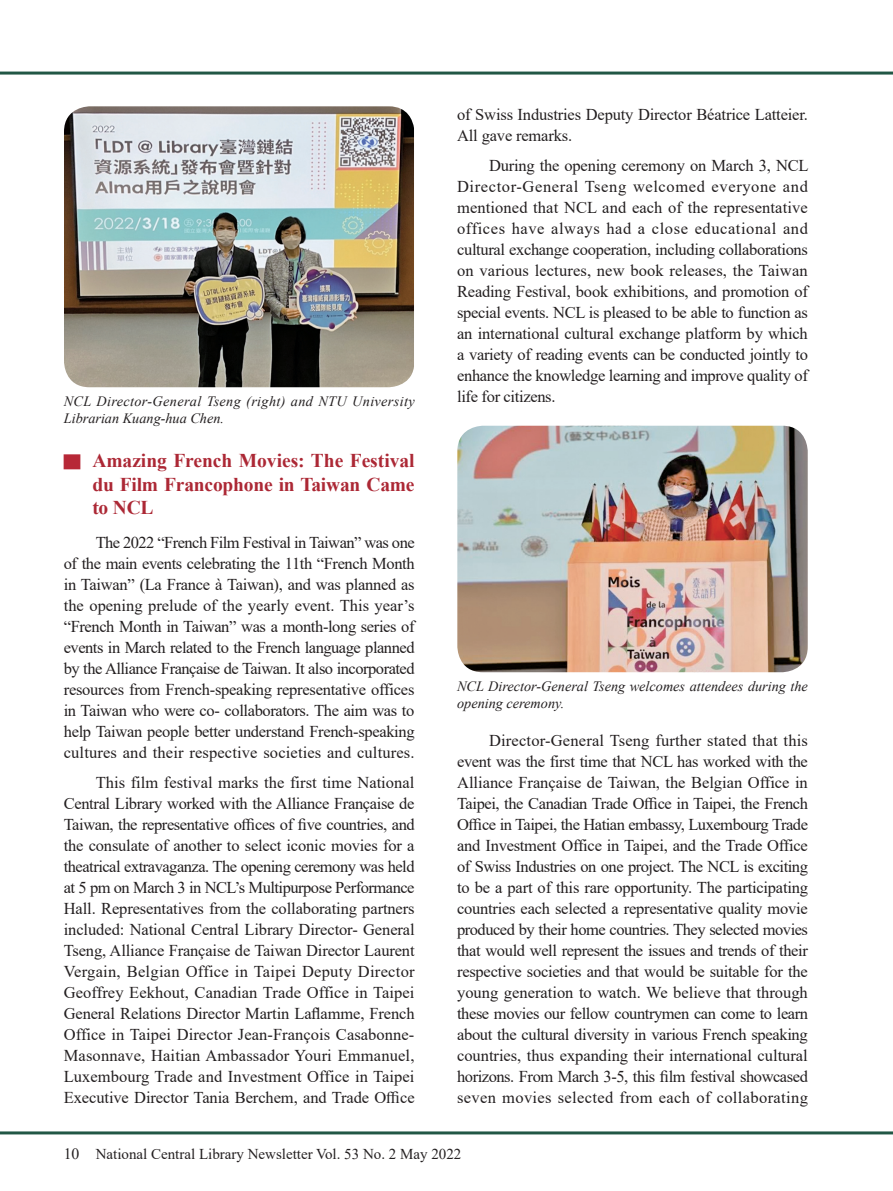
<style>
.page{position:relative;width:893px;height:1191px;background:#fff}
.page>*{position:absolute;margin:0;border:0;box-sizing:border-box;transform-origin:0 0}
.t1{font:700 19.5px/23.4px "Times New Roman";letter-spacing:-.01em;color:#ac2835;text-align:justify}
.t2{font:16.95px "DF Ming Md HKP BF";color:#b72837;scale:1.1 1}
._0_2內文{font:16.5px/21px "Times New Roman";letter-spacing:-.005em;color:#231f20;text-align:justify}
.t3{font:15.75px "Times New Roman";color:#231f20}
.t4{font:15px "Times New Roman";color:#231f20}
.圖說{font:italic 14.25px/17.1px "Times New Roman";letter-spacing:.025em;color:#231f20}
.圖說-2{font:italic 14.25px/17.1px "Times New Roman";color:#231f20}
</style>
<div class="page">
<hr style="left:0;top:72px;width:893px;height:3px;background:#215745">
<hr style="left:0;top:1131px;width:893px;height:3px;background:#215745">
<img style="left:64px;top:106px;width:350px;height:281px">
<img style="left:457px;top:426px;width:351px;height:246px">
<p class="圖說" style="left:64px;top:392px;width:352px">NCL Director-General Tseng (right) and NTU University<br>Librarian Kuang-hua Chen.</p>
<p class="t2" style="left:63px;top:453px;width:19px">■</p>
<p class="t1" style="left:92px;top:448px;width:324px">Amazing French Movies: The Festival du Film Francophone in Taiwan Came to NCL</p>
<p class="_0_2內文" style="left:64px;top:532px;width:352px;text-indent:32px">The 2022 “French Film Festival in Taiwan” was one of the main events celebrating the 11th “French Month in Taiwan” (La France à Taiwan), and was planned as the opening prelude of the yearly event. This year’s “French Month in Taiwan” was a month-long series of events in March related to the French language planned by the Alliance Française de Taiwan. It also incorporated resources from French-speaking representative offices in Taiwan who were co- collaborators. The aim was to help Taiwan people better understand French-speaking cultures and their respective societies and cultures.</p>
<p class="_0_2內文" style="left:64px;top:771px;width:352px;text-indent:32px">This film festival marks the first time National Central Library worked with the Alliance Française de Taiwan, the representative offices of five countries, and the consulate of another to select iconic movies for a theatrical extravaganza. The opening ceremony was held at 5 pm on March 3 in NCL’s Multipurpose Performance Hall. Representatives from the collaborating partners included: National Central Library Director- General Tseng, Alliance Française de Taiwan Director Laurent Vergain, Belgian Office in Taipei Deputy Director Geoffrey Eekhout, Canadian Trade Office in Taipei General Relations Director Martin Laflamme, French Office in Taipei Director Jean-François Casabonne-Masonnave, Haitian Ambassador Youri Emmanuel, Luxembourg Trade and Investment Office in Taipei Executive Director Tania Berchem, and Trade Office</p>
<p class="_0_2內文" style="left:457px;top:103px;width:352px">of Swiss Industries Deputy Director Béatrice Latteier.<br>All gave remarks.</p>
<p class="_0_2內文" style="left:457px;top:154px;width:353px;text-indent:32px">During the opening ceremony on March 3, NCL Director-General Tseng welcomed everyone and mentioned that NCL and each of the representative offices have always had a close educational and cultural exchange cooperation, including collaborations on various lectures, new book releases, the Taiwan Reading Festival, book exhibitions, and promotion of special events. NCL is pleased to be able to function as an international cultural exchange platform by which a variety of reading events can be conducted jointly to enhance the knowledge learning and improve quality of life for citizens.</p>
<p class="圖說-2" style="left:457px;top:677px;width:352px">NCL Director-General Tseng welcomes attendees during the opening ceremony.</p>
<p class="_0_2內文" style="left:457px;top:729px;width:352px;text-indent:32px">Director-General Tseng further stated that this event was the first time that NCL has worked with the Alliance Française de Taiwan, the Belgian Office in Taipei, the Canadian Trade Office in Taipei, the French Office in Taipei, the Hatian embassy, Luxembourg Trade and Investment Office in Taipei, and the Trade Office of Swiss Industries on one project. The NCL is exciting to be a part of this rare opportunity. The participating countries each selected a representative quality movie produced by their home countries. They selected movies that would well represent the issues and trends of their respective societies and that would be suitable for the young generation to watch. We believe that through these movies our fellow countrymen can come to learn about the cultural diversity in various French speaking countries, thus expanding their international cultural horizons. From March 3-5, this film festival showcased seven movies selected from each of collaborating</p>
<p class="t3" style="left:64px;top:1142px;width:17px">10</p>
<p class="t4" style="left:96px;top:1143px;width:367px">National Central Library Newsletter Vol. 53 No. 2 May 2022</p>
</div>
